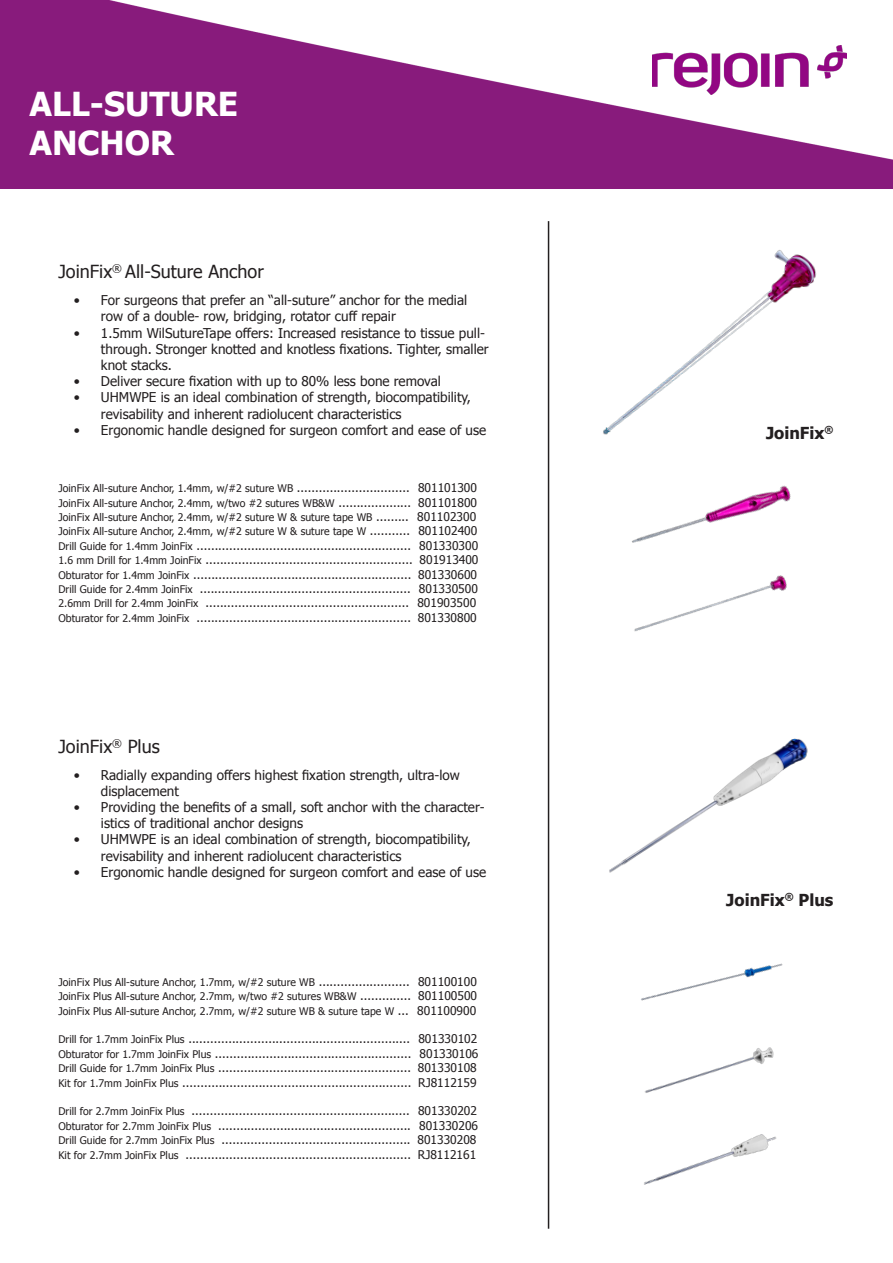
<style>
.page{position:relative;width:893px;height:1263px;background:#fff}
.page>*{position:absolute;margin:0;border:0;box-sizing:border-box;transform-origin:0 0}
.t1{font:700 33px "Tahoma";color:#fff}
.t2{font:18px "Tahoma";color:#231f20}
.t3{font:700 16.5px "Tahoma";color:#231f20}
.t4{font:13.5px/16.2px "Tahoma";color:#231f20}
.t5{font:12px "Tahoma";color:#231f20}
.t6{font:10.5px "Tahoma";color:#231f20}
.s1{font-size:12px}
.s2{font-size:10.5px}
</style>
<div class="page">
<img style="left:0;top:0;width:893px;height:189px">
<img style="left:652px;top:45px;width:195px;height:49px">
<hr style="left:548px;top:221px;width:1px;height:1008px;background:#231f20">
<img style="left:603px;top:250px;width:213px;height:185px">
<img style="left:632px;top:485px;width:159px;height:58px">
<img style="left:634px;top:575px;width:153px;height:57px">
<img style="left:609px;top:738px;width:199px;height:135px">
<img style="left:641px;top:963px;width:142px;height:38px">
<img style="left:644px;top:1047px;width:130px;height:46px">
<img style="left:644px;top:1134px;width:133px;height:51px">
<p class="t1" style="left:30px;top:80px;width:210px">ALL-SUTURE</p>
<p class="t1" style="left:30px;top:120px;width:146px">ANCHOR</p>
<p class="t2" style="left:58px;top:259px;width:207px">JoinFix<sup>®</sup> All-Suture Anchor</p>
<p class="t4" style="left:101px;top:291px;width:368px;text-indent:-27px">• For surgeons that prefer an “all-suture” anchor for the medial row of a double- row, bridging, rotator cuff repair</p>
<p class="t4" style="left:101px;top:324px;width:389px;text-indent:-27px">• 1.5mm WilSutureTape offers: Increased resistance to tissue pull&shy;through. Stronger knotted and knotless fixations. Tighter, smaller knot stacks.</p>
<p class="t4" style="left:74px;top:372px;width:368px">• Deliver secure fixation with up to 80% less bone removal</p>
<p class="t4" style="left:101px;top:389px;width:372px;text-indent:-27px">• UHMWPE is an ideal combination of strength, biocompatibility, revisability and inherent radiolucent characteristics</p>
<p class="t4" style="left:74px;top:421px;width:414px">• Ergonomic handle designed for surgeon comfort and ease of use</p>
<p class="t6" style="left:58px;top:481px;width:420px">JoinFix All-suture Anchor, 1.4mm, w/#2 suture WB <span class="s1">............................... 801101300</span></p>
<p class="t6" style="left:58px;top:496px;width:420px">JoinFix All-suture Anchor, 2.4mm, w/two #2 sutures WB&amp;W <span class="s1">.................... 801101800</span></p>
<p class="t6" style="left:58px;top:510px;width:419px">JoinFix All-suture Anchor, 2.4mm, w/#2 suture W &amp; suture tape WB <span class="s1">......... 801102300</span></p>
<p class="t6" style="left:58px;top:524px;width:420px">JoinFix All-suture Anchor, 2.4mm, w/#2 suture W &amp; suture tape W <span class="s1">........... 801102400</span></p>
<p class="t5" style="left:58px;top:537px;width:421px"><span class="s2">Drill Guide for 1.4mm JoinFix</span> ........................................................... 801330300</p>
<p class="t5" style="left:58px;top:552px;width:422px"><span class="s2">1.6 mm Drill for 1.4mm JoinFix</span> ......................................................... 801913400</p>
<p class="t5" style="left:58px;top:566px;width:420px"><span class="s2">Obturator for 1.4mm JoinFix</span> ............................................................ 801330600</p>
<p class="t5" style="left:58px;top:580px;width:421px"><span class="s2">Drill Guide for 2.4mm JoinFix</span> .......................................................... 801330500</p>
<p class="t5" style="left:58px;top:595px;width:419px"><span class="s2">2.6mm Drill for 2.4mm JoinFix</span> ........................................................ 801903500</p>
<p class="t5" style="left:58px;top:609px;width:420px"><span class="s2">Obturator for 2.4mm JoinFix</span> ........................................................... 801330800</p>
<p class="t2" style="left:58px;top:734px;width:103px">JoinFix<sup>®</sup> Plus</p>
<p class="t4" style="left:101px;top:766px;width:360px;text-indent:-27px">• Radially expanding offers highest fixation strength, ultra-low displacement</p>
<p class="t4" style="left:101px;top:798px;width:385px;text-indent:-27px">• Providing the benefits of a small, soft anchor with the character&shy;istics of traditional anchor designs</p>
<p class="t4" style="left:101px;top:831px;width:372px;text-indent:-27px">• UHMWPE is an ideal combination of strength, biocompatibility, revisability and inherent radiolucent characteristics</p>
<p class="t4" style="left:74px;top:863px;width:414px">• Ergonomic handle designed for surgeon comfort and ease of use</p>
<p class="t6" style="left:58px;top:975px;width:420px">JoinFix Plus All-suture Anchor, 1.7mm, w/#2 suture WB <span class="s1">......................... 801100100</span></p>
<p class="t6" style="left:58px;top:989px;width:420px">JoinFix Plus All-suture Anchor, 2.7mm, w/two #2 sutures WB&amp;W <span class="s1">.............. 801100500</span></p>
<p class="t6" style="left:58px;top:1004px;width:419px">JoinFix Plus All-suture Anchor, 2.7mm, w/#2 suture WB &amp; suture tape W <span class="s1">... 801100900</span></p>
<p class="t5" style="left:58px;top:1031px;width:420px"><span class="s2">Drill for 1.7mm JoinFix Plus</span> ............................................................. 801330102</p>
<p class="t5" style="left:58px;top:1045px;width:422px"><span class="s2">Obturator for 1.7mm JoinFix Plus</span> ...................................................... 801330106</p>
<p class="t5" style="left:58px;top:1060px;width:420px"><span class="s2">Drill Guide for 1.7mm JoinFix Plus</span> ..................................................... 801330108</p>
<p class="t5" style="left:58px;top:1074px;width:420px"><span class="s2">Kit for 1.7mm JoinFix Plus</span> ............................................................... RJ8112159</p>
<p class="t5" style="left:58px;top:1103px;width:420px"><span class="s2">Drill for 2.7mm JoinFix Plus</span> ............................................................ 801330202</p>
<p class="t5" style="left:58px;top:1117px;width:421px"><span class="s2">Obturator for 2.7mm JoinFix Plus</span> ..................................................... 801330206</p>
<p class="t5" style="left:58px;top:1132px;width:419px"><span class="s2">Drill Guide for 2.7mm JoinFix Plus</span> .................................................... 801330208</p>
<p class="t5" style="left:58px;top:1146px;width:419px"><span class="s2">Kit for 2.7mm JoinFix Plus</span> .............................................................. RJ8112161</p>
<p class="t3" style="left:766px;top:421px;width:69px">JoinFix<sup>®</sup></p>
<p class="t3" style="left:726px;top:888px;width:109px">JoinFix<sup>®</sup> Plus</p>
</div>
